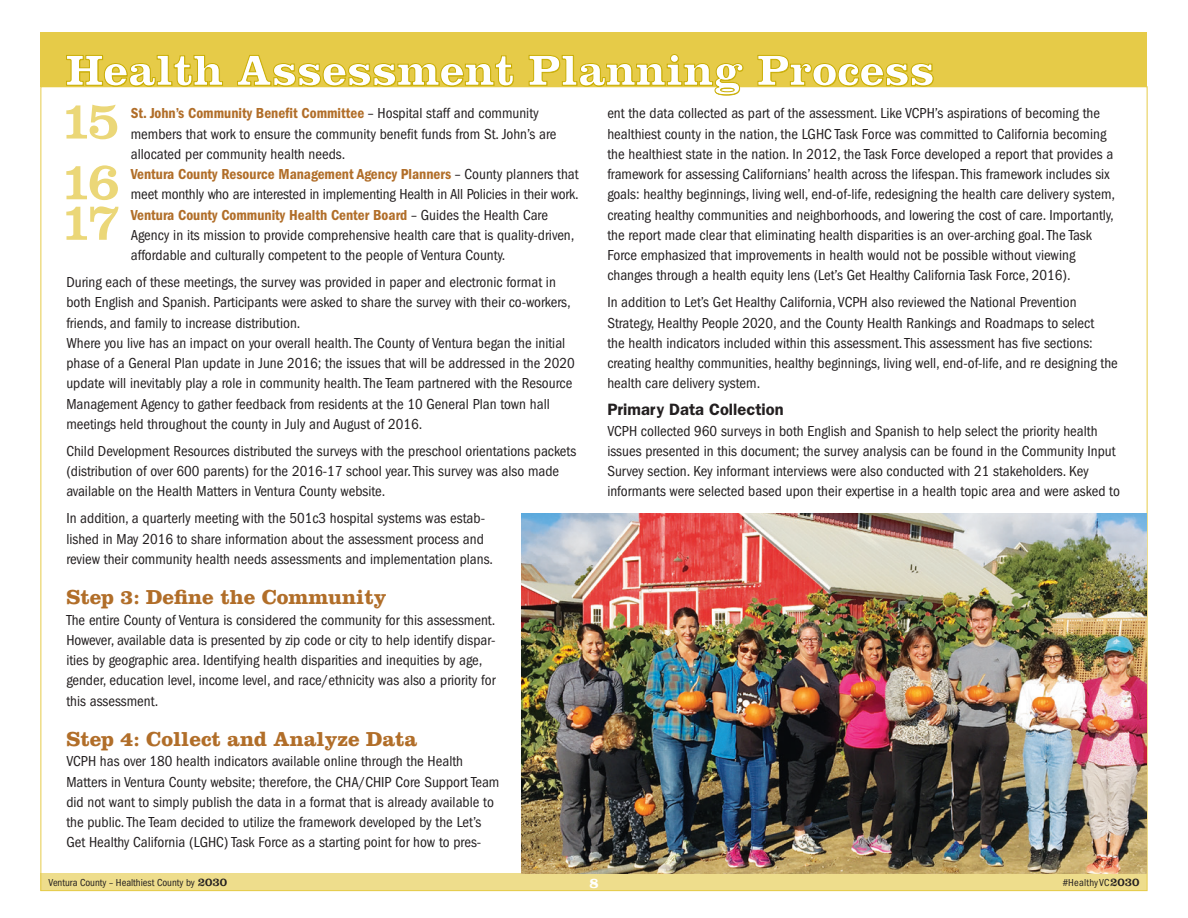
<style>
.page{position:relative;width:1188px;height:918px;background:#fff}
.page>*{position:absolute;margin:0;border:0;box-sizing:border-box;transform-origin:0 0}
.t1{font:54.6px "Clarendon LT Std";color:#ebd778}
.t2{font:700 21px "Clarendon LT Std";color:#b16e29}
.t3{font:600 16.5px "ITC Franklin Gothic Std";color:#231f20}
.t4{font:condensed 15px/20.2px "ITC Franklin Gothic Std";color:#231f20}
.t5{font:15px "ITC Franklin Gothic Std Dm Cd";color:#b16e29}
.t6{font:700 15px "Clarendon LT Std";color:#fff}
.t7{font:condensed 10.5px "ITC Franklin Gothic Std";color:#231f20}
.t8{font:condensed 10.5px "ITC Franklin Gothic Std";letter-spacing:.02em;color:#231f20}
.s1{font-family:"ITC Franklin Gothic Std";font-stretch:condensed;color:#231f20}
.s2{font-family:"Clarendon LT Std";font-stretch:normal;font-size:12px}
</style>
<div class="page">
<div style="left:40px;top:873px;width:1108px;height:18px;background:#eedd8c"></div>
<div style="left:40px;top:32px;width:1108px;height:55px;background:#e6cb48"></div>
<img style="left:521px;top:513px;width:626px;height:360px">
<svg style="left:66px;top:54px;width:867px;height:41px"></svg>
<h1 class="t1" style="left:60px;top:88px;width:62px">15</h1>
<p class="t5" style="left:131px;top:105px;width:409px">St. John’s Community Benefit Committee <span class="s1">– Hospital staff and community</span></p>
<p class="t4" style="left:131px;top:124px;width:427px">members that work to ensure the community benefit funds from St. John’s are allocated per community health needs.</p>
<h1 class="t1" style="left:60px;top:149px;width:62px">16</h1>
<p class="t5" style="left:131px;top:165px;width:449px">Ventura County Resource Management Agency Planners <span class="s1">– County planners that</span></p>
<p class="t4" style="left:131px;top:184px;width:449px">meet monthly who are interested in implementing Health in All Policies in their work.</p>
<h1 class="t1" style="left:60px;top:190px;width:62px">17</h1>
<p class="t5" style="left:131px;top:206px;width:419px">Ventura County Community Health Center Board <span class="s1">– Guides the Health Care</span></p>
<p class="t4" style="left:131px;top:225px;width:445px">Agency in its mission to provide comprehensive health care that is quality-driven, affordable and culturally competent to the people of Ventura County.</p>
<p class="t4" style="left:66px;top:272px;width:510px">During each of these meetings, the survey was provided in paper and electronic format in both English and Spanish. Participants were asked to share the survey with their co-workers, friends, and family to increase distribution.<br>Where you live has an impact on your overall health. The County of Ventura began the initial phase of a General Plan update in June 2016; the issues that will be addressed in the 2020 update will inevitably play a role in community health. The Team partnered with the Resource Management Agency to gather feedback from residents at the 10 General Plan town hall meetings held throughout the county in July and August of 2016.</p>
<p class="t4" style="left:66px;top:441px;width:511px">Child Development Resources distributed the surveys with the preschool orientations packets (distribution of over 600 parents) for the 2016-17 school year. This survey was also made available on the Health Matters in Ventura County website.</p>
<p class="t4" style="left:66px;top:508px;width:428px">In addition, a quarterly meeting with the 501c3 hospital systems was estab&shy;lished in May 2016 to share information about the assessment process and review their community health needs assessments and implementation plans.</p>
<h2 class="t2" style="left:66px;top:585px;width:322px">Step 3: Define the Community</h2>
<p class="t4" style="left:66px;top:610px;width:431px">The entire County of Ventura is considered the community for this assessment.<br>However, available data is presented by zip code or city to help identify dispar&shy;ities by geographic area. Identifying health disparities and inequities by age, gender, education level, income level, and race/ethnicity was also a priority for this assessment.</p>
<h2 class="t2" style="left:66px;top:726px;width:353px">Step 4: Collect and Analyze Data</h2>
<p class="t4" style="left:66px;top:751px;width:435px">VCPH has over 180 health indicators available online through the Health Matters in Ventura County website; therefore, the CHA/CHIP Core Support Team did not want to simply publish the data in a format that is already available to the public. The Team decided to utilize the framework developed by the Let’s Get Healthy California (LGHC) Task Force as a starting point for how to pres-</p>
<p class="t4" style="left:607px;top:103px;width:509px">ent the data collected as part of the assessment. Like VCPH’s aspirations of becoming the healthiest county in the nation, the LGHC Task Force was committed to California becoming the healthiest state in the nation. In 2012, the Task Force developed a report that provides a framework for assessing Californians’ health across the lifespan. This framework includes six goals: healthy beginnings, living well, end-of-life, redesigning the health care delivery system, creating healthy communities and neighborhoods, and lowering the cost of care. Importantly, the report made clear that eliminating health disparities is an over-arching goal. The Task Force emphasized that improvements in health would not be possible without viewing changes through a health equity lens (Let’s Get Healthy California Task Force, 2016).</p>
<p class="t4" style="left:607px;top:292px;width:512px">In addition to Let’s Get Healthy California, VCPH also reviewed the National Prevention Strategy, Healthy People 2020, and the County Health Rankings and Roadmaps to select<br>the health indicators included within this assessment. This assessment has five sections: creating healthy communities, healthy beginnings, living well, end-of-life, and re designing the health care delivery system.</p>
<p class="t3" style="left:607px;top:400px;width:178px">Primary Data Collection</p>
<p class="t4" style="left:607px;top:421px;width:514px">VCPH collected 960 surveys in both English and Spanish to help select the priority health issues presented in this document; the survey analysis can be found in the Community Input Survey section. Key informant interviews were also conducted with 21 stakeholders. Key informants were selected based upon their expertise in a health topic area and were asked to</p>
<p class="t7" style="left:49px;top:876px;width:180px">Ventura County – Healthiest County by <span class="s2">2030</span></p>
<p class="t6" style="left:590px;top:873px;width:11px">8</p>
<p class="t8" style="left:1063px;top:876px;width:78px">#HealthyVC<span class="s2">2030</span></p>
</div>
